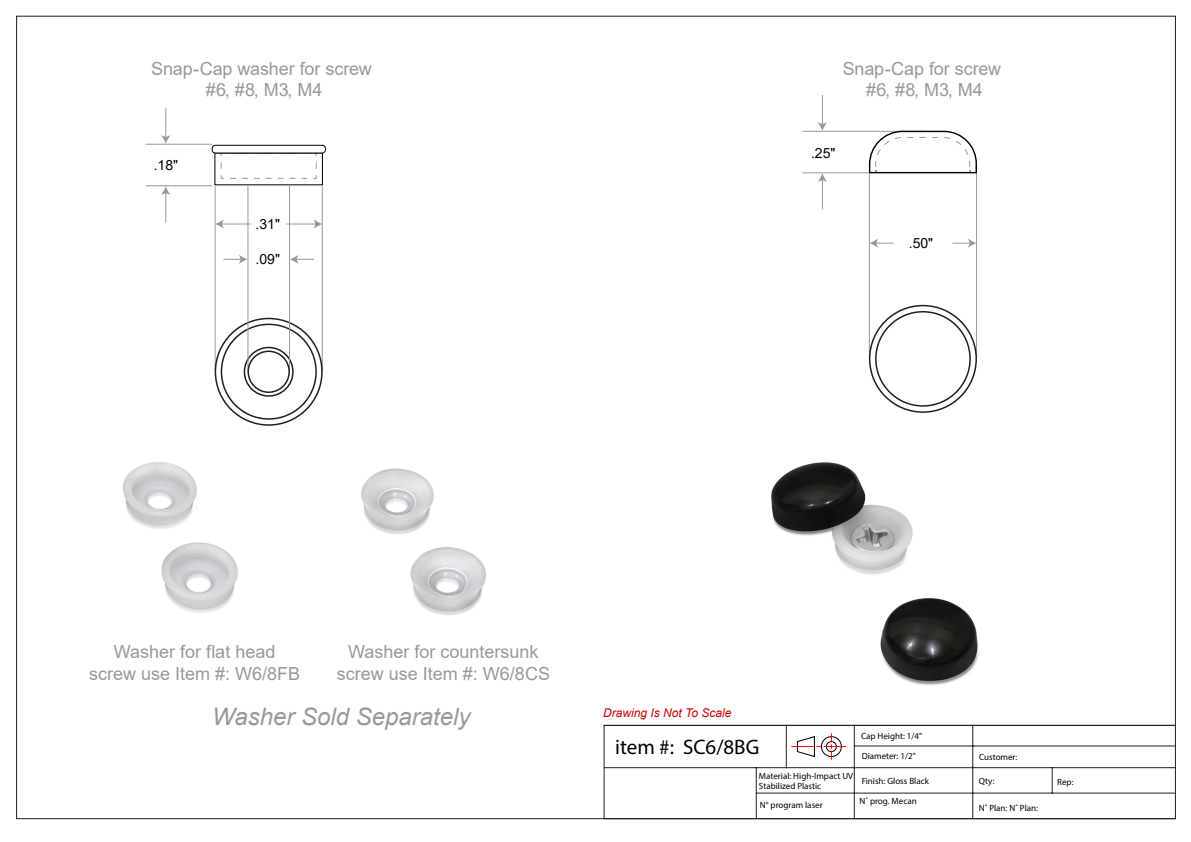
<style>
.page{position:relative;width:1191px;height:842px;background:#fff}
.page>*{position:absolute;margin:0;border:0;box-sizing:border-box;transform-origin:0 0}
.t1{font:italic 24px "Arial";color:#999}
.t2{font:21px "Myriad Pro";color:#000}
.t3{font:18px/21.6px "Arial";color:#999;text-align:center}
.t4{font:14px "Arial";color:#000}
.t5{font:italic 12px "Arial";color:#c00}
.t6{font:9px/10.8px "Myriad Pro";color:#000}
</style>
<div class="page">
<svg style="left:791px;top:734px;width:54px;height:25px"></svg>
<hr style="left:17px;top:818px;width:1158px;height:1px;background:#231f20">
<hr style="left:604px;top:767px;width:571px;height:1px;background:#231f20">
<hr style="left:756px;top:767px;width:1px;height:52px;background:#231f20">
<hr style="left:854px;top:766px;width:1px;height:53px;background:#231f20">
<hr style="left:972px;top:766px;width:1px;height:53px;background:#231f20">
<hr style="left:756px;top:793px;width:419px;height:1px;background:#231f20">
<hr style="left:854px;top:725px;width:1px;height:41px;background:#231f20">
<hr style="left:972px;top:725px;width:1px;height:41px;background:#231f20">
<svg style="left:1052px;top:768px;width:1px;height:25px"></svg>
<hr style="left:972px;top:746px;width:203px;height:1px;background:#231f20">
<hr style="left:854px;top:746px;width:118px;height:1px;background:#231f20">
<hr style="left:786px;top:725px;width:1px;height:43px;background:#231f20">
<hr style="left:16px;top:16px;width:1px;height:803px;background:#231f20">
<hr style="left:17px;top:16px;width:1158px;height:1px;background:#231f20">
<hr style="left:1175px;top:16px;width:1px;height:709px;background:#231f20">
<hr style="left:604px;top:725px;width:1px;height:94px;background:#231f20">
<hr style="left:1175px;top:725px;width:1px;height:94px;background:#231f20">
<hr style="left:604px;top:725px;width:571px;height:1px;background:#231f20">
<hr style="left:802px;top:131px;width:122px;height:1px;background:#999">
<hr style="left:869px;top:173px;width:1px;height:185px;background:#999">
<hr style="left:976px;top:173px;width:1px;height:185px;background:#999">
<svg style="left:869px;top:305px;width:108px;height:108px"></svg>
<svg style="left:869px;top:131px;width:108px;height:42px"></svg>
<hr style="left:822px;top:179px;width:1px;height:30px;background:#999">
<svg style="left:817px;top:173px;width:10px;height:9px"></svg>
<hr style="left:822px;top:95px;width:1px;height:30px;background:#999">
<svg style="left:817px;top:122px;width:10px;height:9px"></svg>
<hr style="left:802px;top:172px;width:67px;height:1px;background:#999">
<svg style="left:870px;top:238px;width:23px;height:10px"></svg>
<svg style="left:952px;top:238px;width:24px;height:10px"></svg>
<img style="left:771px;top:462px;width:208px;height:223px">
<img style="left:122px;top:462px;width:116px;height:151px">
<img style="left:361px;top:468px;width:125px;height:147px">
<svg style="left:220px;top:154px;width:97px;height:25px"></svg>
<hr style="left:146px;top:144px;width:66px;height:1px;background:#999">
<hr style="left:165px;top:192px;width:1px;height:30px;background:#999">
<svg style="left:161px;top:186px;width:10px;height:9px"></svg>
<hr style="left:165px;top:108px;width:1px;height:30px;background:#999">
<svg style="left:161px;top:135px;width:10px;height:9px"></svg>
<hr style="left:146px;top:185px;width:66px;height:1px;background:#999">
<div style="left:214px;top:152px;width:109px;height:33px;border:1px solid #000"></div>
<div style="left:212px;top:145px;width:114px;height:8px;border:1px solid #000;border-radius:3px"></div>
<hr style="left:215px;top:186px;width:1px;height:185px;background:#999">
<hr style="left:322px;top:186px;width:1px;height:185px;background:#999">
<hr style="left:221px;top:223px;width:30px;height:1px;background:#999">
<svg style="left:215px;top:219px;width:9px;height:10px"></svg>
<hr style="left:286px;top:223px;width:30px;height:1px;background:#999">
<svg style="left:314px;top:219px;width:8px;height:10px"></svg>
<svg style="left:223px;top:255px;width:24px;height:9px"></svg>
<svg style="left:290px;top:255px;width:24px;height:9px"></svg>
<hr style="left:247px;top:186px;width:1px;height:185px;background:#999">
<hr style="left:289px;top:186px;width:1px;height:185px;background:#999">
<svg style="left:215px;top:318px;width:108px;height:108px"></svg>
<h3 class="t3" style="left:151px;top:57px;width:222px">Snap-Cap washer for screw #6, #8, M3, M4</h3>
<h3 class="t4" style="left:154px;top:155px;width:26px">.18"</h3>
<h3 class="t4" style="left:255px;top:214px;width:26px">.31"</h3>
<h3 class="t4" style="left:255px;top:249px;width:26px">.09"</h3>
<h3 class="t3" style="left:842px;top:57px;width:160px">Snap-Cap for screw #6, #8, M3, M4</h3>
<h3 class="t4" style="left:811px;top:143px;width:26px">.25"</h3>
<h3 class="t4" style="left:908px;top:233px;width:26px">.50"</h3>
<h3 class="t3" style="left:89px;top:641px;width:213px">Washer for flat head screw use Item #: W6/8FB</h3>
<h3 class="t3" style="left:337px;top:641px;width:215px">Washer for countersunk screw use Item #: W6/8CS</h3>
<h1 class="t1" style="left:212px;top:701px;width:260px">Washer Sold Separately</h1>
<h3 class="t5" style="left:603px;top:705px;width:130px">Drawing Is Not To Scale</h3>
<h2 class="t2" style="left:615px;top:734px;width:146px">item #: SC6/8BG</h2>
<p class="t6" style="left:861px;top:731px;width:63px">Cap Height: 1/4"</p>
<p class="t6" style="left:861px;top:750px;width:56px">Diameter: 1/2"</p>
<p class="t6" style="left:759px;top:770px;width:96px">Material: High-Impact UV<br>Stabilized Plastic</p>
<p class="t6" style="left:861px;top:775px;width:69px">Finish: Gloss Black</p>
<p class="t6" style="left:760px;top:799px;width:64px">N° program laser</p>
<p class="t6" style="left:859px;top:795px;width:59px">N˚ prog. Mecan</p>
<p class="t6" style="left:979px;top:751px;width:40px">Customer:</p>
<p class="t6" style="left:979px;top:776px;width:17px">Qty:</p>
<p class="t6" style="left:979px;top:802px;width:61px">N˚ Plan: N˚ Plan:</p>
<p class="t6" style="left:1057px;top:776px;width:18px">Rep:</p>
</div>
